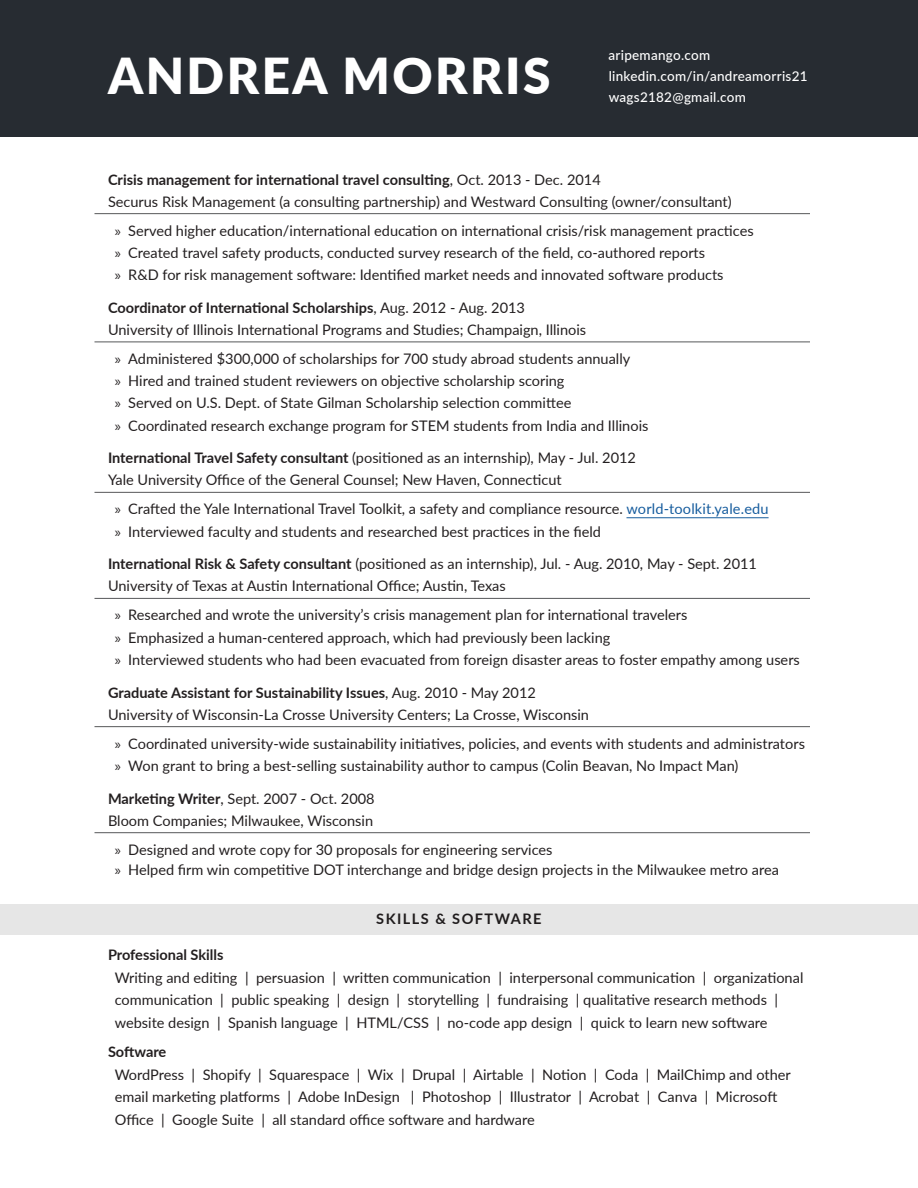
<style>
.page{position:relative;width:918px;height:1188px;background:#fff}
.page>*{position:absolute;margin:0;border:0;box-sizing:border-box;transform-origin:0 0}
.t1{font:900 49.5px "Lato";letter-spacing:.05em;color:#fff}
.Job_title{font:14.55px/22.5px "Lato";color:#231f20}
.Place{font:14.55px "Lato";color:#231f20}
.Job_title-2{font:700 14.55px "Lato";color:#231f20}
.Headings{font:700 14.55px "Lato";letter-spacing:.1em;color:#231f20}
.Place-2{font:700 14.55px "Lato";letter-spacing:-.005em;color:#231f20}
.t2{font:500 13.5px "Lato";letter-spacing:.02em;color:#fff}
.s1{font-weight:400}
.s2{font-family:"Myriad Pro"}
.s3{font-weight:700}
.s4{color:#175d9e}
</style>
<div class="page">
<hr style="left:94px;top:213px;width:716px;height:1px;background:#57585a">
<hr style="left:94px;top:342px;width:716px;height:1px;background:#57585a">
<hr style="left:94px;top:492px;width:716px;height:1px;background:#57585a">
<hr style="left:626px;top:517px;width:143px;height:1px;background:#175d9e">
<hr style="left:94px;top:598px;width:716px;height:1px;background:#57585a">
<hr style="left:94px;top:726px;width:716px;height:1px;background:#57585a">
<hr style="left:94px;top:832px;width:716px;height:1px;background:#57585a">
<div style="left:0;top:904px;width:918px;height:31px;background:#e6e6e6"></div>
<div style="left:0;top:0;width:918px;height:136px;background:#272c32"></div>
<p class="t1" style="left:108px;top:39px;width:444px">ANDREA MORRIS</p>
<p class="t2" style="left:609px;top:45px;width:103px">aripemango.com</p>
<p class="t2" style="left:609px;top:66px;width:200px">linkedin.com/in/andreamorris21</p>
<p class="t2" style="left:609px;top:88px;width:139px">wags2182@gmail.com</p>
<p class="Job_title-2" style="left:108px;top:169px;width:494px">Crisis management for international travel consulting<span class="s1">, Oct. 2013 - Dec. 2014</span></p>
<p class="Place" style="left:108px;top:191px;width:625px">Securus Risk Management (a consulting partnership) and Westward Consulting (owner/consultant)</p>
<p class="Job_title" style="left:115px;top:219px;width:640px"><span class="s2">»</span> Served higher education/international education on international crisis/risk management practices</p>
<p class="Job_title" style="left:115px;top:241px;width:592px"><span class="s2">»</span> Created travel safety products, conducted survey research of the field, co-authored reports</p>
<p class="Job_title" style="left:115px;top:263px;width:610px"><span class="s2">»</span> R&amp;D for risk management software: Identified market needs and innovated software products</p>
<p class="Job_title-2" style="left:108px;top:297px;width:419px">Coordinator of International Scholarships<span class="s1">, Aug. 2012 - Aug. 2013</span></p>
<p class="Place" style="left:108px;top:319px;width:480px">University of Illinois International Programs and Studies; Champaign, Illinois</p>
<p class="Job_title" style="left:115px;top:347px;width:517px"><span class="s2">»</span> Administered $300,000 of scholarships for 700 study abroad students annually</p>
<p class="Job_title" style="left:115px;top:369px;width:451px"><span class="s2">»</span> Hired and trained student reviewers on objective scholarship scoring</p>
<p class="Job_title" style="left:115px;top:391px;width:458px"><span class="s2">»</span> Served on U.S. Dept. of State Gilman Scholarship selection committee</p>
<p class="Job_title" style="left:115px;top:413px;width:535px"><span class="s2">»</span> Coordinated research exchange program for STEM students from India and Illinois</p>
<p class="Job_title" style="left:108px;top:446px;width:530px"><span class="s3">International Travel Safety consultant</span> (positioned as an internship), May - Jul. 2012</p>
<p class="Place" style="left:108px;top:470px;width:455px">Yale University Office of the General Counsel; New Haven, Connecticut</p>
<p class="Job_title" style="left:115px;top:497px;width:655px"><span class="s2">»</span> Crafted the Yale International Travel Toolkit, a safety and compliance resource. <span class="s4">world-toolkit.yale.edu</span></p>
<p class="Job_title" style="left:115px;top:519px;width:488px"><span class="s2">»</span> Interviewed faculty and students and researched best practices in the field</p>
<p class="Job_title" style="left:108px;top:552px;width:651px"><span class="s3">International Risk &amp; Safety consultant</span> (positioned as an internship), Jul. - Aug. 2010, May - Sept. 2011</p>
<p class="Place" style="left:108px;top:576px;width:399px">University of Texas at Austin International Office; Austin, Texas</p>
<p class="Job_title" style="left:115px;top:603px;width:574px"><span class="s2">»</span> Researched and wrote the university’s crisis management plan for international travelers</p>
<p class="Job_title" style="left:115px;top:625px;width:497px"><span class="s2">»</span> Emphasized a human-centered approach, which had previously been lacking</p>
<p class="Job_title" style="left:115px;top:648px;width:687px"><span class="s2">»</span> Interviewed students who had been evacuated from foreign disaster areas to foster empathy among users</p>
<p class="Job_title-2" style="left:108px;top:682px;width:429px">Graduate Assistant for Sustainability Issues<span class="s1">, Aug. 2010 - May 2012</span></p>
<p class="Place" style="left:108px;top:704px;width:483px">University of Wisconsin-La Crosse University Centers; La Crosse, Wisconsin</p>
<p class="Job_title" style="left:115px;top:732px;width:692px"><span class="s2">»</span> Coordinated university-wide sustainability initiatives, policies, and events with students and administrators</p>
<p class="Job_title" style="left:115px;top:754px;width:625px"><span class="s2">»</span> Won grant to bring a best-selling sustainability author to campus (Colin Beavan, No Impact Man)</p>
<p class="Job_title" style="left:108px;top:786px;width:268px"><span class="s3">Marketing Writer</span>, Sept. 2007 - Oct. 2008</p>
<p class="Place" style="left:108px;top:810px;width:267px">Bloom Companies; Milwaukee, Wisconsin</p>
<p class="Job_title" style="left:115px;top:838px;width:439px"><span class="s2">»</span> Designed and wrote copy for 30 proposals for engineering services</p>
<p class="Job_title" style="left:115px;top:858px;width:666px"><span class="s2">»</span> Helped firm win competitive DOT interchange and bridge design projects in the Milwaukee metro area</p>
<p class="Headings" style="left:376px;top:908px;width:167px">SKILLS &amp; SOFTWARE</p>
<p class="Job_title-2" style="left:108px;top:944px;width:117px">Professional Skills</p>
<p class="Job_title" style="left:115px;top:966px;width:690px">Writing and editing | persuasion | written communication | interpersonal communication | organizational communication | public speaking | design | storytelling | fundraising | qualitative research methods | website design | Spanish language | HTML/CSS | no-code app design | quick to learn new software</p>
<p class="Place-2" style="left:108px;top:1041px;width:60px">Software</p>
<p class="Job_title" style="left:115px;top:1062px;width:678px">WordPress | Shopify | Squarespace | Wix | Drupal | Airtable | Notion | Coda | MailChimp and other</p>
<p class="Job_title" style="left:115px;top:1085px;width:664px">email marketing platforms | Adobe InDesign | Photoshop | Illustrator | Acrobat | Canva | Microsoft<br>Office | Google Suite | all standard office software and hardware</p>
</div>
